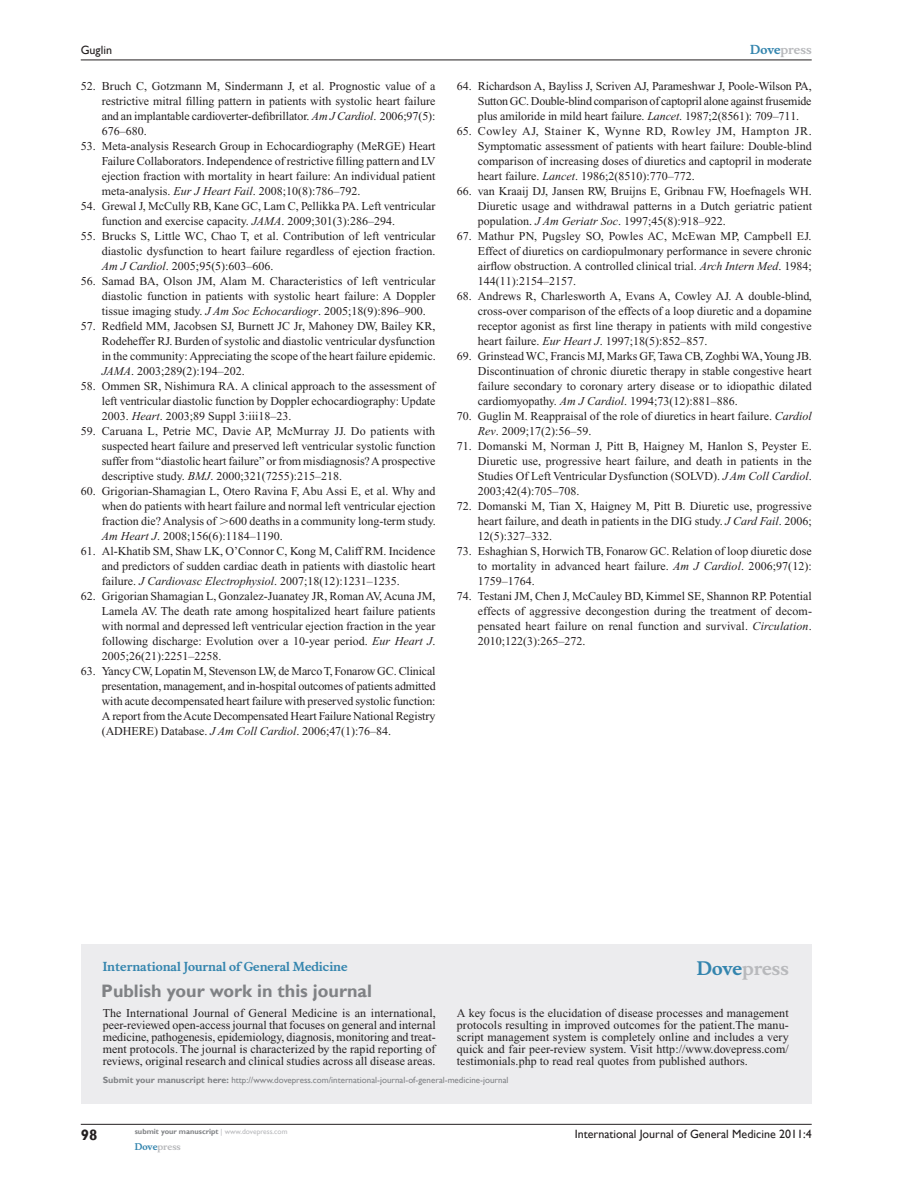
<style>
.page{position:relative;width:918px;height:1188px;background:#fff}
.page>*{position:absolute;margin:0;border:0;box-sizing:border-box;transform-origin:0 0}
.t1{font:700 18px "Gill Sans";color:#808285}
.t2{font:700 18px "Musee";color:#b8b9bc}
.t3{font:700 15px "Gill Sans";color:#231f20}
.t4{font:12px/15px "Times New Roman";color:#231f20;text-align:justify}
.t5{font:12px "Gill Sans";color:#231f20}
.t6{font:700 12px "Musee";color:#3485ae}
.t7{font:700 12px "Musee";color:#b8b9bc}
.t8{font:9px "Gill Sans";color:#808285}
.t9{font:700 9px "Musee";color:#b8b9bc}
.t10{font:700 7.5px "Gill Sans";color:#808285}
.s1{font-style:italic}
.s2{font-family:"Mathematical Pi One"}
.s3{color:#3485ae}
.s4{font-weight:700}
.s5{font-weight:400;color:#b8b9bc}
</style>
<div class="page">
<div style="left:81px;top:944px;width:731px;height:159px;background:#ececee"></div>
<hr style="left:81px;top:1124px;width:731px;height:1px;background:#231f20">
<hr style="left:81px;top:60px;width:731px;height:1px;background:#231f20">
<p class="t5" style="left:81px;top:43px;width:33px">Guglin</p>
<p class="t4" style="left:102px;top:79px;width:335px;text-indent:-21px">52. Bruch C, Gotzmann M, Sindermann J, et al. Prognostic value of a restrictive mitral filling pattern in patients with systolic heart failure and an implantable cardioverter-defibrillator. <span class="s1">Am J Cardiol</span>. 2006;97(5):<br>676–680.</p>
<p class="t4" style="left:102px;top:139px;width:335px;text-indent:-21px">53. Meta-analysis Research Group in Echocardiography (MeRGE) Heart Failure Collaborators. Independence of restrictive filling pattern and LV ejection fraction with mortality in heart failure: An individual patient meta-analysis. <span class="s1">Eur J Heart Fail</span>. 2008;10(8):786–792.</p>
<p class="t4" style="left:102px;top:199px;width:335px;text-indent:-21px">54. Grewal J, McCully RB, Kane GC, Lam C, Pellikka PA. Left ventricular function and exercise capacity. <span class="s1">JAMA</span>. 2009;301(3):286–294.</p>
<p class="t4" style="left:102px;top:229px;width:335px;text-indent:-21px">55. Brucks S, Little WC, Chao T, et al. Contribution of left ventricular diastolic dysfunction to heart failure regardless of ejection fraction.<br><span class="s1">Am J Cardiol</span>. 2005;95(5):603–606.</p>
<p class="t4" style="left:102px;top:274px;width:335px;text-indent:-21px">56. Samad BA, Olson JM, Alam M. Characteristics of left ventricular diastolic function in patients with systolic heart failure: A Doppler tissue imaging study. <span class="s1">J Am Soc Echocardiogr</span>. 2005;18(9):896–900.</p>
<p class="t4" style="left:102px;top:319px;width:336px;text-indent:-21px">57. Redfield MM, Jacobsen SJ, Burnett JC Jr, Mahoney DW, Bailey KR, Rodeheffer RJ. Burden of systolic and diastolic ventricular dysfunction in the community: Appreciating the scope of the heart failure epidemic.<br><span class="s1">JAMA</span>. 2003;289(2):194–202.</p>
<p class="t4" style="left:102px;top:379px;width:335px;text-indent:-21px">58. Ommen SR, Nishimura RA. A clinical approach to the assessment of left ventricular diastolic function by Doppler echocardiography: Update 2003. <span class="s1">Heart</span>. 2003;89 Suppl 3:iii18–23.</p>
<p class="t4" style="left:102px;top:424px;width:335px;text-indent:-21px">59. Caruana L, Petrie MC, Davie AP, McMurray JJ. Do patients with suspected heart failure and preserved left ventricular systolic function suffer from “diastolic heart failure” or from misdiagnosis? A prospective descriptive study. <span class="s1">BMJ</span>. 2000;321(7255):215–218.</p>
<p class="t4" style="left:102px;top:484px;width:335px;text-indent:-21px">60. Grigorian-Shamagian L, Otero Ravina F, Abu Assi E, et al. Why and when do patients with heart failure and normal left ventricular ejection fraction die? Analysis of <span class="s2">.</span>600 deaths in a community long-term study.<br><span class="s1">Am Heart J</span>. 2008;156(6):1184–1190.</p>
<p class="t4" style="left:102px;top:544px;width:335px;text-indent:-21px">61. Al-Khatib SM, Shaw LK, O’Connor C, Kong M, Califf RM. Incidence and predictors of sudden cardiac death in patients with diastolic heart failure. <span class="s1">J Cardiovasc Electrophysiol</span>. 2007;18(12):1231–1235.</p>
<p class="t4" style="left:102px;top:589px;width:335px;text-indent:-21px">62. Grigorian Shamagian L, Gonzalez-Juanatey JR, Roman AV, Acuna JM, Lamela AV. The death rate among hospitalized heart failure patients with normal and depressed left ventricular ejection fraction in the year following discharge: Evolution over a 10-year period. <span class="s1">Eur Heart J</span>.<br>2005;26(21):2251–2258.</p>
<p class="t4" style="left:102px;top:664px;width:335px;text-indent:-21px">63. Yancy CW, Lopatin M, Stevenson LW, de Marco T, Fonarow GC. Clinical presentation, management, and in-hospital outcomes of patients admitted with acute decompensated heart failure with preserved systolic function:<br>A report from the Acute Decompensated Heart Failure National Registry (ADHERE) Database. <span class="s1">J Am Coll Cardiol</span>. 2006;47(1):76–84.</p>
<p class="t7" style="left:750px;top:43px;width:63px"><span class="s3">Dove</span>press</p>
<p class="t4" style="left:478px;top:79px;width:335px;text-indent:-21px">64. Richardson A, Bayliss J, Scriven AJ, Parameshwar J, Poole-Wilson PA, Sutton GC. Double-blind comparison of captopril alone against frusemide plus amiloride in mild heart failure. <span class="s1">Lancet</span>. 1987;2(8561): 709–711.</p>
<p class="t4" style="left:478px;top:124px;width:335px;text-indent:-21px">65. Cowley AJ, Stainer K, Wynne RD, Rowley JM, Hampton JR.<br>Symptomatic assessment of patients with heart failure: Double-blind comparison of increasing doses of diuretics and captopril in moderate heart failure. <span class="s1">Lancet</span>. 1986;2(8510):770–772.</p>
<p class="t4" style="left:478px;top:184px;width:336px;text-indent:-21px">66. van Kraaij DJ, Jansen RW, Bruijns E, Gribnau FW, Hoefnagels WH.<br>Diuretic usage and withdrawal patterns in a Dutch geriatric patient population. <span class="s1">J Am Geriatr Soc</span>. 1997;45(8):918–922.</p>
<p class="t4" style="left:478px;top:229px;width:335px;text-indent:-21px">67. Mathur PN, Pugsley SO, Powles AC, McEwan MP, Campbell EJ.<br>Effect of diuretics on cardiopulmonary performance in severe chronic airflow obstruction. A controlled clinical trial. <span class="s1">Arch Intern Med</span>. 1984; 144(11):2154–2157.</p>
<p class="t4" style="left:478px;top:289px;width:335px;text-indent:-21px">68. Andrews R, Charlesworth A, Evans A, Cowley AJ. A double-blind, cross-over comparison of the effects of a loop diuretic and a dopamine receptor agonist as first line therapy in patients with mild congestive heart failure. <span class="s1">Eur Heart J</span>. 1997;18(5):852–857.</p>
<p class="t4" style="left:478px;top:349px;width:335px;text-indent:-21px">69. Grinstead WC, Francis MJ, Marks GF, Tawa CB, Zoghbi WA, Young JB.<br>Discontinuation of chronic diuretic therapy in stable congestive heart failure secondary to coronary artery disease or to idiopathic dilated cardiomyopathy. <span class="s1">Am J Cardiol</span>. 1994;73(12):881–886.</p>
<p class="t4" style="left:478px;top:409px;width:335px;text-indent:-21px">70. Guglin M. Reappraisal of the role of diuretics in heart failure. <span class="s1">Cardiol<br>Rev</span>. 2009;17(2):56–59.</p>
<p class="t4" style="left:478px;top:439px;width:336px;text-indent:-21px">71. Domanski M, Norman J, Pitt B, Haigney M, Hanlon S, Peyster E.<br>Diuretic use, progressive heart failure, and death in patients in the Studies Of Left Ventricular Dysfunction (SOLVD). <span class="s1">J Am Coll Cardiol</span>.<br>2003;42(4):705–708.</p>
<p class="t4" style="left:478px;top:499px;width:335px;text-indent:-21px">72. Domanski M, Tian X, Haigney M, Pitt B. Diuretic use, progressive heart failure, and death in patients in the DIG study. <span class="s1">J Card Fail</span>. 2006; 12(5):327–332.</p>
<p class="t4" style="left:478px;top:544px;width:335px;text-indent:-21px">73. Eshaghian S, Horwich TB, Fonarow GC. Relation of loop diuretic dose to mortality in advanced heart failure. <span class="s1">Am J Cardiol</span>. 2006;97(12):<br>1759–1764.</p>
<p class="t4" style="left:478px;top:589px;width:336px;text-indent:-21px">74. Testani JM, Chen J, McCauley BD, Kimmel SE, Shannon RP. Potential effects of aggressive decongestion during the treatment of decom&shy;pensated heart failure on renal function and survival. <span class="s1">Circulation</span>.<br>2010;122(3):265–272.</p>
<p class="t6" style="left:103px;top:959px;width:246px">International Journal of General Medicine</p>
<h1 class="t1" style="left:101px;top:980px;width:272px">Publish your work in this journal</h1>
<h1 class="t2" style="left:697px;top:958px;width:94px"><span class="s3">Dove</span>press</h1>
<p class="t4" style="left:103px;top:1007px;width:335px;line-height:12px">The International Journal of General Medicine is an international, peer-reviewed open-access journal that focuses on general and internal medicine, pathogenesis, epidemiology, diagnosis, monitoring and treat&shy;ment protocols. The journal is characterized by the rapid reporting of reviews, original research and clinical studies across all disease areas.</p>
<p class="t4" style="left:457px;top:1007px;width:333px;line-height:12px">A key focus is the elucidation of disease processes and management protocols resulting in improved outcomes for the patient.The manu&shy;script management system is completely online and includes a very quick and fair peer-review system. Visit http://www.dovepress.com/ testimonials.php to read real quotes from published authors.</p>
<p class="t8" style="left:103px;top:1075px;width:407px"><span class="s4">Submit your manuscript here:</span> http://www.dovepress.com/international-journal-of-general-medicine-journal</p>
<p class="t3" style="left:81px;top:1126px;width:18px">98</p>
<p class="t10" style="left:135px;top:1127px;width:154px">submit your manuscript <span class="s5">| www.dovepress.com</span></p>
<p class="t9" style="left:135px;top:1141px;width:48px"><span class="s3">Dove</span>press</p>
<p class="t5" style="left:575px;top:1127px;width:238px">International Journal of General Medicine 2011:4</p>
</div>
